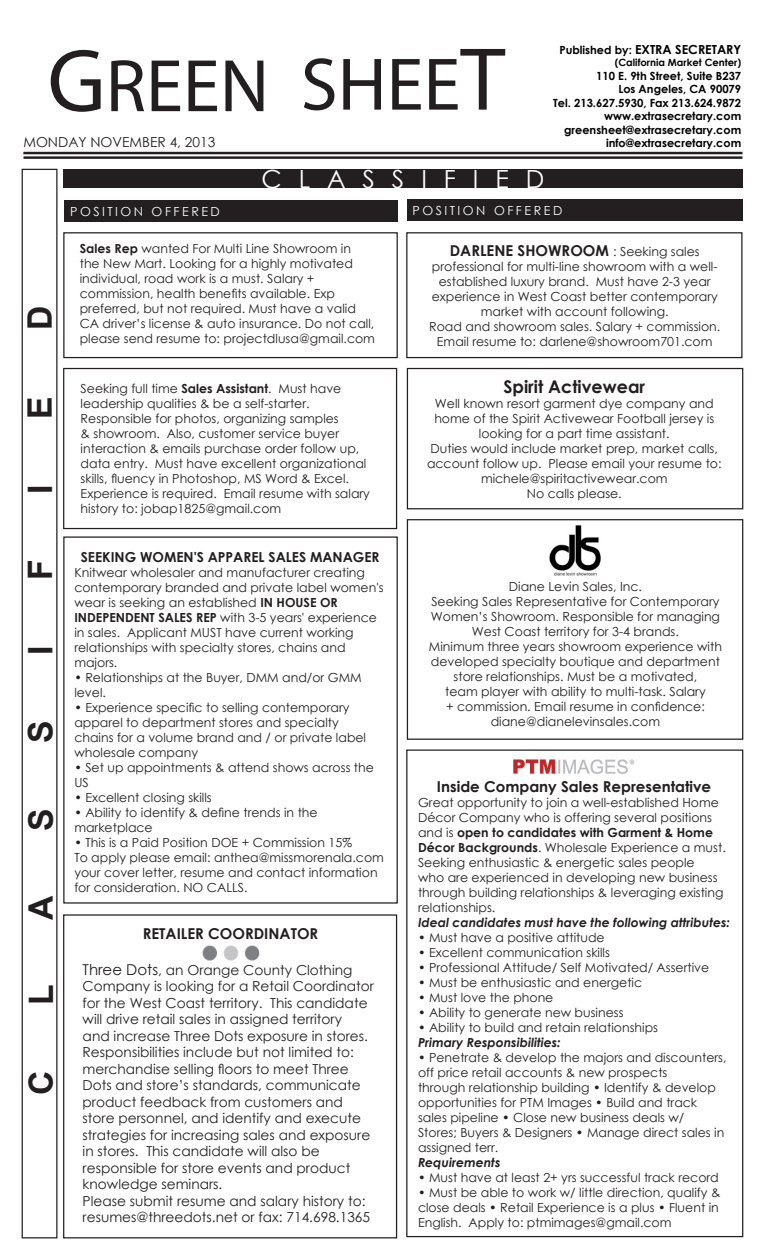
<style>
.page{position:relative;width:765px;height:1260px;background:#fff}
.page>*{position:absolute;margin:0;border:0;box-sizing:border-box;transform-origin:0 0}
.t1{font:75px "Myriad Pro";color:#231f20}
.t2{font:700 33.75px "Arial";color:#231f20}
.t3{font:25px "Century Gothic";color:#fff}
.t4{font:700 17.5px "Century Gothic";color:#231f20}
.t5{font:700 15px "Century Gothic";color:#231f20}
.t6{font:13.75px/16.5px "Century Gothic";color:#231f20}
.t7{font:700 13.75px "Century Gothic";color:#231f20}
.t8{font:12.5px/15px "Century Gothic";color:#231f20}
.t9{font:italic 700 12.5px "Century Gothic";color:#231f20}
.t10{font:12.5px "Century Gothic";letter-spacing:.2em;color:#fff}
.t11{font:700 12.5px "Century Gothic";color:#000}
.t12{font:700 11.25px "Century Gothic";color:#000}
.t13{font:700 10px "Century Gothic";color:#000}
.s1{font-size:90px}
.s2{font-size:11.25px}
.s3{font-weight:700}
.s4{font-size:15px}
.s5{font-weight:400;font-size:12.5px}
</style>
<div class="page">
<hr style="left:23px;top:152px;width:720px;height:2px;background:#231f20">
<hr style="left:24px;top:156px;width:719px;height:3px;background:#231f20">
<div style="left:63px;top:169px;width:679px;height:19px;background:#231f20"></div>
<div style="left:22px;top:169px;width:36px;height:1069px;border:1px solid #231f20"></div>
<div style="left:64px;top:200px;width:334px;height:22px;background:#231f20"></div>
<div style="left:63px;top:914px;width:334px;height:324px;border:1px solid #231f20"></div>
<div style="left:63px;top:536px;width:335px;height:368px;border:1px solid #231f20"></div>
<div style="left:63px;top:368px;width:334px;height:161px;border:1px solid #231f20"></div>
<div style="left:407px;top:519px;width:336px;height:221px;border:1px solid #231f20"></div>
<img style="left:513px;top:759px;width:122px;height:15px">
<div style="left:407px;top:368px;width:336px;height:141px;border:1px solid #231f20"></div>
<div style="left:407px;top:199px;width:335px;height:22px;background:#231f20"></div>
<div style="left:406px;top:232px;width:336px;height:126px;border:1px solid #231f20"></div>
<div style="left:63px;top:232px;width:335px;height:126px;border:1px solid #231f20"></div>
<img style="left:202px;top:945px;width:58px;height:16px">
<img style="left:549px;top:525px;width:51px;height:50px">
<p class="t1" style="left:48px;top:39px;width:459px"><span class="s1">G</span>REEN SHEE<span class="s1">T</span></p>
<p class="t6" style="left:23px;top:134px;width:194px">MONDAY NOVEMBER 4, 2013</p>
<p class="t3" style="left:261px;top:161px;width:285px">C L A S S I F I E D</p>
<p class="t11" style="left:559px;top:40px;width:183px"><span class="s2">Published by:</span> EXTRA SECRETARY</p>
<p class="t13" style="left:615px;top:55px;width:128px">(California Market Center)</p>
<p class="t12" style="left:596px;top:67px;width:147px">110 E. 9th Street, Suite B237</p>
<p class="t12" style="left:618px;top:81px;width:124px">Los Angeles, CA 90079</p>
<p class="t12" style="left:553px;top:94px;width:190px">Tel. 213.627.5930, Fax 213.624.9872</p>
<p class="t12" style="left:604px;top:108px;width:139px">www.extrasecretary.com</p>
<p class="t12" style="left:564px;top:121px;width:179px">greensheet@extrasecretary.com</p>
<p class="t12" style="left:606px;top:135px;width:137px">info@extrasecretary.com</p>
<p class="t2" style="left:17px;top:330px;width:26px;rotate:-90deg">D</p>
<p class="t2" style="left:18px;top:419px;width:24px;rotate:-90deg">E</p>
<p class="t2" style="left:18px;top:494px;width:11px;rotate:-90deg">I</p>
<p class="t2" style="left:18px;top:580px;width:22px;rotate:-90deg">F</p>
<p class="t2" style="left:18px;top:655px;width:11px;rotate:-90deg">I</p>
<p class="t2" style="left:18px;top:743px;width:24px;rotate:-90deg">S</p>
<p class="t2" style="left:18px;top:831px;width:24px;rotate:-90deg">S</p>
<p class="t2" style="left:18px;top:920px;width:26px;rotate:-90deg">A</p>
<p class="t2" style="left:19px;top:1005px;width:22px;rotate:-90deg">L</p>
<p class="t2" style="left:19px;top:1095px;width:26px;rotate:-90deg">C</p>
<p class="t10" style="left:70px;top:202px;width:151px">POSITION OFFERED</p>
<p class="t8" style="left:80px;top:241px;width:297px"><span class="s3">Sales Rep</span> wanted For Multi Line Showroom in<br>the New Mart. Looking for a highly motivated individual, road work is a must. Salary + commission, health benefits available. Exp preferred, but not required. Must have a valid CA driver’s license &amp; auto insurance. Do not call, please send resume to: projectdlusa@gmail.com</p>
<p class="t8" style="left:81px;top:381px;width:291px">Seeking full time <span class="s3">Sales Assistant</span>. Must have leadership qualities &amp; be a self-starter.<br>Responsible for photos, organizing samples<br>&amp; showroom. Also, customer service buyer interaction &amp; emails purchase order follow up, data entry. Must have excellent organizational skills, fluency in Photoshop, MS Word &amp; Excel.<br>Experience is required. Email resume with salary history to: jobap1825@gmail.com</p>
<p class="t7" style="left:81px;top:546px;width:300px">SEEKING WOMEN'S APPAREL SALES MANAGER</p>
<p class="t8" style="left:74px;top:565px;width:311px">Knitwear wholesaler and manufacturer creating contemporary branded and private label women's wear is seeking an established <span class="s3">IN HOUSE OR INDEPENDENT SALES REP</span> with 3-5 years' experience in sales. Applicant MUST have current working relationships with specialty stores, chains and majors.</p>
<p class="t8" style="left:74px;top:670px;width:289px">• Relationships at the Buyer, DMM and/or GMM level.</p>
<p class="t8" style="left:74px;top:700px;width:293px">• Experience specific to selling contemporary apparel to department stores and specialty chains for a volume brand and / or private label wholesale company</p>
<p class="t8" style="left:74px;top:760px;width:301px">• Set up appointments &amp; attend shows across the<br>US</p>
<p class="t8" style="left:74px;top:790px;width:139px">• Excellent closing skills</p>
<p class="t8" style="left:74px;top:805px;width:245px">• Ability to identify &amp; define trends in the marketplace</p>
<p class="t8" style="left:74px;top:835px;width:279px">• This is a Paid Position DOE + Commission 15%</p>
<p class="t8" style="left:74px;top:850px;width:311px">To apply please email: anthea@missmorenala.com your cover letter, resume and contact information for consideration. NO CALLS.</p>
<p class="t5" style="left:143px;top:922px;width:177px">RETAILER COORDINATOR</p>
<p class="t6" style="left:83px;top:961px;width:293px"><span class="s4">Three Dots</span>, an Orange County Clothing Company is looking for a Retail Coordinator for the West Coast territory. This candidate will drive retail sales in assigned territory<br>and increase Three Dots exposure in stores.<br>Responsibilities include but not limited to: merchandise selling floors to meet Three Dots and store’s standards, communicate product feedback from customers and store personnel, and identify and execute strategies for increasing sales and exposure in stores. This candidate will also be responsible for store events and product knowledge seminars.</p>
<p class="t6" style="left:83px;top:1192px;width:289px">Please submit resume and salary history to: resumes@threedots.net or fax: 714.698.1365</p>
<p class="t10" style="left:413px;top:202px;width:151px">POSITION OFFERED</p>
<p class="t5" style="left:450px;top:239px;width:252px">DARLENE SHOWROOM <span class="s5">: Seeking sales</span></p>
<p class="t8" style="left:432px;top:259px;width:288px;text-align:center">professional for multi-line showroom with a well&shy;established luxury brand. Must have 2-3 year experience in West Coast better contemporary market with account following.</p>
<p class="t8" style="left:429px;top:319px;width:293px">Road and showroom sales. Salary + commission.</p>
<p class="t8" style="left:437px;top:334px;width:277px">Email resume to: darlene@showroom701.com</p>
<p class="t4" style="left:503px;top:373px;width:143px">Spirit Activewear</p>
<p class="t8" style="left:434px;top:396px;width:281px;text-align:center">Well known resort garment dye company and home of the Spirit Activewear Football jersey is looking for a part time assistant.</p>
<p class="t8" style="left:427px;top:441px;width:296px">Duties would include market prep, market calls, account follow up. Please email your resume to:</p>
<p class="t8" style="left:481px;top:471px;width:188px">michele@spiritactivewear.com</p>
<p class="t8" style="left:527px;top:486px;width:96px">No calls please.</p>
<p class="t8" style="left:509px;top:579px;width:135px">Diane Levin Sales, Inc.</p>
<p class="t8" style="left:431px;top:594px;width:291px;text-align:center">Seeking Sales Representative for Contemporary<br>Women’s Showroom. Responsible for managing<br>West Coast territory for 3-4 brands.</p>
<p class="t8" style="left:429px;top:639px;width:294px;text-align:center">Minimum three years showroom experience with developed specialty boutique and department store relationships. Must be a motivated,<br>team player with ability to multi-task. Salary<br>+ commission. Email resume in confidence: diane@dianelevinsales.com</p>
<p class="t5" style="left:437px;top:775px;width:276px">Inside Company Sales Representative</p>
<p class="t8" style="left:418px;top:795px;width:309px">Great opportunity to join a well-established Home Décor Company who is offering several positions and is <span class="s3">open to candidates with Garment &amp; Home Décor Backgrounds</span>. Wholesale Experience a must.<br>Seeking enthusiastic &amp; energetic sales people<br>who are experienced in developing new business through building relationships &amp; leveraging existing relationships.</p>
<p class="t9" style="left:418px;top:913px;width:314px">Ideal candidates must have the following attributes:</p>
<p class="t8" style="left:418px;top:930px;width:188px">• Must have a positive attitude</p>
<p class="t8" style="left:418px;top:945px;width:193px">• Excellent communication skills</p>
<p class="t8" style="left:418px;top:960px;width:293px">• Professional Attitude/ Self Motivated/ Assertive</p>
<p class="t8" style="left:418px;top:975px;width:226px">• Must be enthusiastic and energetic</p>
<p class="t8" style="left:418px;top:990px;width:137px">• Must love the phone</p>
<p class="t8" style="left:418px;top:1005px;width:207px">• Ability to generate new business</p>
<p class="t8" style="left:418px;top:1020px;width:242px">• Ability to build and retain relationships</p>
<p class="t9" style="left:418px;top:1033px;width:144px">Primary Responsibilities:</p>
<p class="t8" style="left:418px;top:1050px;width:310px">• Penetrate &amp; develop the majors and discounters, off price retail accounts &amp; new prospects<br>through relationship building • Identify &amp; develop opportunities for PTM Images • Build and track sales pipeline • Close new business deals w/<br>Stores; Buyers &amp; Designers • Manage direct sales in assigned terr.</p>
<p class="t9" style="left:418px;top:1153px;width:84px">Requirements</p>
<p class="t8" style="left:418px;top:1170px;width:302px">• Must have at least 2+ yrs successful track record</p>
<p class="t8" style="left:418px;top:1185px;width:304px">• Must be able to work w/ little direction, qualify &amp; close deals • Retail Experience is a plus • Fluent in<br>English. Apply to: ptmimages@gmail.com</p>
</div>
